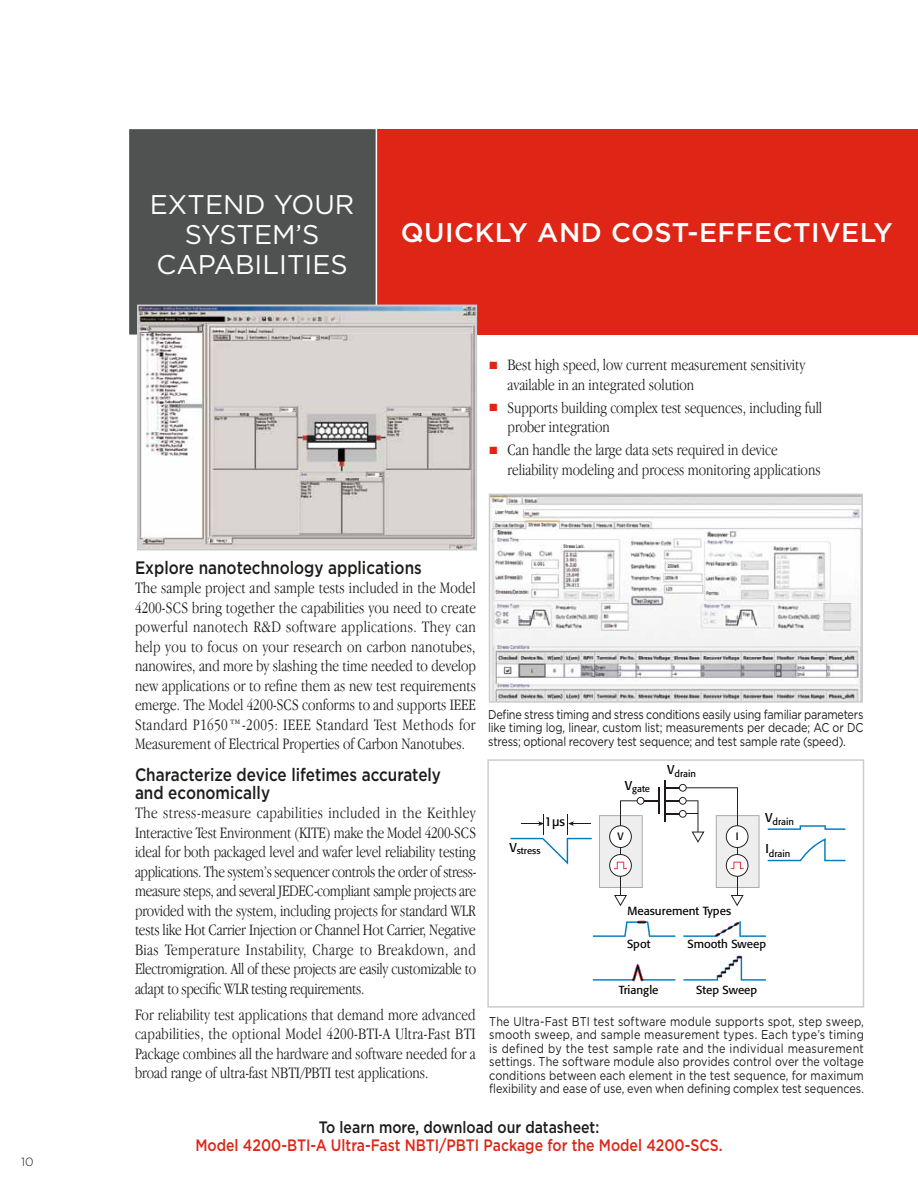
<style>
.page{position:relative;width:918px;height:1188px;background:#fff}
.page>*{position:absolute;margin:0;border:0;box-sizing:border-box;transform-origin:0 0}
.t1{font:27px "Gotham";color:#fff}
.t2{font:500 27px "Gotham";letter-spacing:.02em;color:#fff}
.t3{font:500 18px/18px "Gotham";color:#1c1c1a;scale:.85 1}
.t4{font:300 condensed 16.5px/19.5px "Garamond IT Cby BT";color:#1c1c1a;text-align:justify}
.t5{font:500 16.5px "Gotham";color:#de2516;scale:.85 1}
.t6{font:500 16.5px "Gotham";color:#1c1c1a;scale:.85 1}
.t7{font:12.75px/13.5px "Gotham";letter-spacing:-.01em;color:#1c1c1a;text-align:justify;scale:.85 1}
.t8{font:12.75px "Formata";color:#000100}
.t9{font:300 12px "Gotham";color:#1c1c1a}
.t10{font:11.7px "Formata";color:#000100}
.t11{font:11.55px "Formata";color:#000100}
.t12{font:10.65px "Formata";color:#000100}
.t13{font:9.45px "Formata";color:#000100}
.s1{color:#de2516}
</style>
<div class="page">
<div style="left:377px;top:129px;width:541px;height:206px;background:#de2516"></div>
<hr style="left:658px;top:788px;width:2px;height:26px;background:#1f191b">
<hr style="left:665px;top:780px;width:1px;height:42px;background:#1f191b">
<svg style="left:599px;top:797px;width:59px;height:109px"></svg>
<svg style="left:666px;top:784px;width:94px;height:122px"></svg>
<svg style="left:593px;top:963px;width:82px;height:18px"></svg>
<svg style="left:768px;top:825px;width:77px;height:5px"></svg>
<svg style="left:768px;top:838px;width:77px;height:23px"></svg>
<svg style="left:510px;top:814px;width:82px;height:51px"></svg>
<svg style="left:593px;top:921px;width:82px;height:16px"></svg>
<svg style="left:683px;top:921px;width:83px;height:16px"></svg>
<svg style="left:683px;top:956px;width:83px;height:25px"></svg>
<div style="left:487px;top:759px;width:377px;height:249px;border:2px solid #c9cccf"></div>
<img style="left:492px;top:497px;width:368px;height:203px">
<div style="left:489px;top:494px;width:374px;height:209px;border:2px solid #c9cccf"></div>
<div style="left:128px;top:128px;width:249px;height:208px;background:#505151;border:2px solid #fff"></div>
<img style="left:140px;top:308px;width:334px;height:239px">
<div style="left:137px;top:305px;width:340px;height:245px;border:2px solid #c9cccf"></div>
<p class="t9" style="left:21px;top:1155px;width:14px">10</p>
<h1 class="t1" style="left:150px;top:189px;width:75px">EXTEND</h1>
<h1 class="t1" style="left:274px;top:189px;width:21px">YOUR</h1>
<h1 class="t1" style="left:185px;top:219px;width:136px">SYSTE M’S</h1>
<h1 class="t1" style="left:156px;top:249px;width:40px">CAPA</h1>
<h1 class="t1" style="left:235px;top:249px;width:114px">BILITIES</h1>
<h1 class="t2" style="left:401px;top:217px;width:494px">QUICKLY AND COST-EFFECTIVELY</h1>
<p class="t4" style="left:508px;top:355px;width:299px;text-indent:-18px"><span class="s1">■</span> Best high speed, low current measurement sensitivity available in an integrated solution</p>
<p class="t4" style="left:508px;top:398px;width:316px;text-indent:-18px"><span class="s1">■</span> Supports building complex test sequences, including full prober integration</p>
<p class="t4" style="left:508px;top:440px;width:315px;text-indent:-18px"><span class="s1">■</span> Can handle the large data sets required in device reliability modeling and process monitoring applications</p>
<p class="t3" style="left:135px;top:558px;width:339px">Explore nanotechnology applications</p>
<p class="t4" style="left:135px;top:578px;width:343px">The sample project and sample tests included in the Model 4200-SCS bring together the capabilities you need to create powerful nanotech R&amp;D software applications. They can help you to focus on your research on carbon nanotubes, nanowires, and more by slashing the time needed to develop new applications or to refine them as new test requirements emerge. The Model 4200-SCS conforms to and supports IEEE Standard P1650™-2005: IEEE Standard Test Methods for Measurement of Electrical Properties of Carbon Nanotubes.</p>
<p class="t3" style="left:135px;top:765px;width:362px">Characterize device lifetimes accurately and economically</p>
<p class="t4" style="left:135px;top:803px;width:343px">The stress-measure capabilities included in the Keithley Interactive Test Environment (KITE) make the Model 4200-SCS ideal for both packaged level and wafer level reliability testing applications. The system’s sequencer controls the order of stress&shy;measure steps, and several JEDEC-compliant sample projects are provided with the system, including projects for standard WLR tests like Hot Carrier Injection or Channel Hot Carrier, Negative Bias Temperature Instability, Charge to Breakdown, and Electromigration. All of these projects are easily customizable to adapt to specific WLR testing requirements.</p>
<p class="t4" style="left:135px;top:1005px;width:342px">For reliability test applications that demand more advanced capabilities, the optional Model 4200-BTI-A Ultra-Fast BTI Package combines all the hardware and software needed for a broad range of ultra-fast NBTI/PBTI test applications.</p>
<p class="t7" style="left:488px;top:707px;width:443px">Define stress timing and stress conditions easily using familiar parameters like timing log, linear, custom list; measurements per decade; AC or DC stress; optional recovery test sequence; and test sample rate (speed).</p>
<p class="t8" style="left:545px;top:814px;width:22px">1µs</p>
<p class="t13" style="left:509px;top:845px;width:33px"><sup>V</sup>stress</p>
<p class="t13" style="left:625px;top:783px;width:27px"><sup>V</sup>gate</p>
<p class="t12" style="left:617px;top:830px;width:8px">V</p>
<p class="t13" style="left:667px;top:768px;width:30px"><sup>V</sup>drain</p>
<p class="t12" style="left:736px;top:830px;width:4px">I</p>
<p class="t13" style="left:765px;top:816px;width:30px"><sup>V</sup>drain</p>
<p class="t13" style="left:765px;top:847px;width:26px"><sup>I</sup>drain</p>
<p class="t10" style="left:627px;top:903px;width:105px">Measurement Types</p>
<p class="t11" style="left:627px;top:937px;width:25px">Spot</p>
<p class="t11" style="left:687px;top:937px;width:80px">Smooth Sweep</p>
<p class="t11" style="left:619px;top:983px;width:41px">Triangle</p>
<p class="t11" style="left:696px;top:983px;width:63px">Step Sweep</p>
<p class="t7" style="left:489px;top:1014px;width:442px">The U ltra-Fast BTI test software module supports spot, step sweep, smooth sweep, and sample measurement types. Each type’s timing is defined by the test sample rate and the individual measurement settings. The software module also provides control over the voltage conditions between each element in the test sequence, for maximum flexibility and ease of use, even when defining complex test sequences.</p>
<p class="t6" style="left:319px;top:1117px;width:332px">To learn more, download our datasheet:</p>
<p class="t5" style="left:195px;top:1135px;width:622px">Model 4200-BTI-A Ultra-Fast NBTI/PBTI Package for the Model 4200-SCS.</p>
</div>
